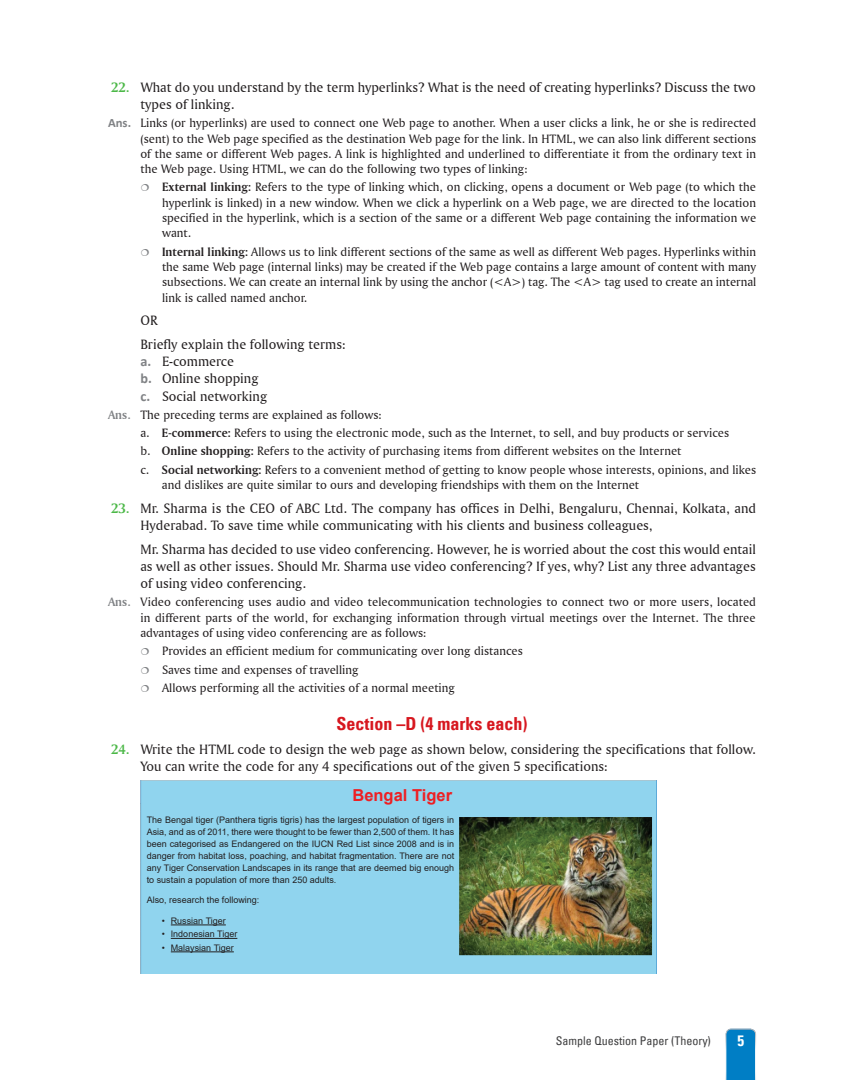
<style>
.page{position:relative;width:864px;height:1080px;background:#fff}
.page>*{position:absolute;margin:0;border:0;box-sizing:border-box;transform-origin:0 0}
.t1{font:700 condensed 18px "Univers LT";color:#d7171f}
.t2{font:700 16.5px "Arial";color:#ee1f23}
.t3{font:700 condensed 15px "Univers LT";color:#fff}
.t4{font:14.25px/17.1px "Amerigo BT Roman A";color:#231f20}
.t5{font:12.75px/15.3px "Amerigo BT Roman A";letter-spacing:.005em;color:#231f20;text-align:justify}
.t6{font:condensed 12px "Univers LT";color:#3e3e3f}
.t7{font:9px/12px "Arial";color:#231f20;text-align:justify}
.s1{font-family:"Amerigo BT Bold A";color:#4cb848}
.s2{font-family:"Calibri";font-weight:700;color:#808285}
.s3{font-family:"Amerigo BT Bold A"}
.s4{font-family:"Amerigo BT Bold A";color:#808285}
</style>
<div class="page">
<svg style="left:725px;top:1028px;width:31px;height:52px;background:#1889c8"></svg>
<img style="left:140px;top:780px;width:516px;height:193px">
<div style="left:340px;top:784px;width:124px;height:22px;background:#90d4ee"></div>
<div style="left:144px;top:817px;width:313px;height:136px;background:#90d4ee"></div>
<hr style="left:171px;top:925px;width:55px;height:1px;background:#231f20">
<hr style="left:171px;top:938px;width:66px;height:1px;background:#231f20">
<hr style="left:171px;top:952px;width:63px;height:1px;background:#231f20">
<p class="t4" style="left:140px;top:78px;width:617px;text-indent:-29px"><span class="s1">22.</span> What do you understand by the term hyperlinks? What is the need of creating hyperlinks? Discuss the two types of linking.</p>
<p class="t5" style="left:140px;top:115px;width:617px;text-indent:-32px"><span class="s2">Ans.</span> Links (or hyperlinks) are used to connect one Web page to another. When a user clicks a link, he or she is redirected (sent) to the Web page specified as the destination Web page for the link. In HTML, we can also link different sections of the same or different Web pages. A link is highlighted and underlined to differentiate it from the ordinary text in the Web page. Using HTML, we can do the following two types of linking:</p>
<p class="t5" style="left:162px;top:179px;width:596px"><span class="s3">External linking:</span> Refers to the type of linking which, on clicking, opens a document or Web page (to which the hyperlink is linked) in a new window. When we click a hyperlink on a Web page, we are directed to the location specified in the hyperlink, which is a section of the same or a different Web page containing the information we want.</p>
<p class="t5" style="left:162px;top:243px;width:596px"><span class="s3">Internal linking:</span> Allows us to link different sections of the same as well as different Web pages. Hyperlinks within the same Web page (internal links) may be created if the Web page contains a large amount of content with many subsections. We can create an internal link by using the anchor (&lt;A&gt;) tag. The &lt;A&gt; tag used to create an internal link is called named anchor.</p>
<p class="t4" style="left:140px;top:308px;width:207px;line-height:23.9px">OR<br>Briefly explain the following terms:</p>
<p class="t4" style="left:140px;top:353px;width:128px"><span class="s2">a.</span> E-commerce<br><span class="s2">b.</span> Online shopping <span class="s2">c.</span> Social networking</p>
<p class="t5" style="left:140px;top:405px;width:617px;line-height:18.3px;text-align:left;text-indent:-32px"><span class="s4">Ans.</span> The preceding terms are explained as follows:<br>a. <span class="s3">E-commerce:</span> Refers to using the electronic mode, such as the Internet, to sell, and buy products or services<br>b. <span class="s3">Online shopping:</span> Refers to the activity of purchasing items from different websites on the Internet<br>c. <span class="s3">Social networking:</span> Refers to a convenient method of getting to know people whose interests, opinions, and likes</p>
<p class="t5" style="left:162px;top:477px;width:479px">and dislikes are quite similar to ours and developing friendships with them on the Internet</p>
<p class="t4" style="left:140px;top:499px;width:617px;text-indent:-29px"><span class="s1">23.</span> Mr. Sharma is the CEO of ABC Ltd. The company has offices in Delhi, Bengaluru, Chennai, Kolkata, and<br>Hyderabad. To save time while communicating with his clients and business colleagues,</p>
<p class="t4" style="left:140px;top:540px;width:617px;text-align:justify">Mr. Sharma has decided to use video conferencing. However, he is worried about the cost this would entail as well as other issues. Should Mr. Sharma use video conferencing? If yes, why? List any three advantages of using video conferencing.</p>
<p class="t5" style="left:140px;top:594px;width:617px;text-indent:-32px"><span class="s4">Ans.</span> Video conferencing uses audio and video telecommunication technologies to connect two or more users, located in different parts of the world, for exchanging information through virtual meetings over the Internet. The three advantages of using video conferencing are as follows:</p>
<p class="t5" style="left:162px;top:642px;width:362px;line-height:18.3px;text-align:left">Provides an efficient medium for communicating over long distances<br>Saves time and expenses of travelling<br>Allows performing all the activities of a normal meeting</p>
<h1 class="t1" style="left:337px;top:712px;width:192px">Section –D (4 marks each)</h1>
<p class="t4" style="left:140px;top:740px;width:617px;text-indent:-29px"><span class="s1">24.</span> Write the HTML code to design the web page as shown below, considering the specifications that follow.<br>You can write the code for any 4 specifications out of the given 5 specifications:</p>
<p class="t2" style="left:352px;top:784px;width:101px">Bengal Tiger</p>
<p class="t7" style="left:147px;top:814px;width:309px">The Bengal tiger (Panthera tigris tigris) has the largest population of tigers in Asia, and as of 2011, there were thought to be fewer than 2,500 of them. It has been categorised as Endangered on the IUCN Red List since 2008 and is in danger from habitat loss, poaching, and habitat fragmentation. There are not any Tiger Conservation Landscapes in its range that are deemed big enough to sustain a population of more than 250 adults.</p>
<p class="t7" style="left:147px;top:894px;width:114px">Also, research the following:</p>
<p class="t7" style="left:162px;top:915px;width:66px">• Russian Tiger</p>
<p class="t7" style="left:162px;top:928px;width:77px">• Indonesian Tiger</p>
<p class="t7" style="left:162px;top:942px;width:74px">• Malaysian Tiger</p>
<p class="t6" style="left:556px;top:1034px;width:157px">Sample Question Paper (Theory)</p>
<p class="t3" style="left:737px;top:1032px;width:8px">5</p>
</div>
